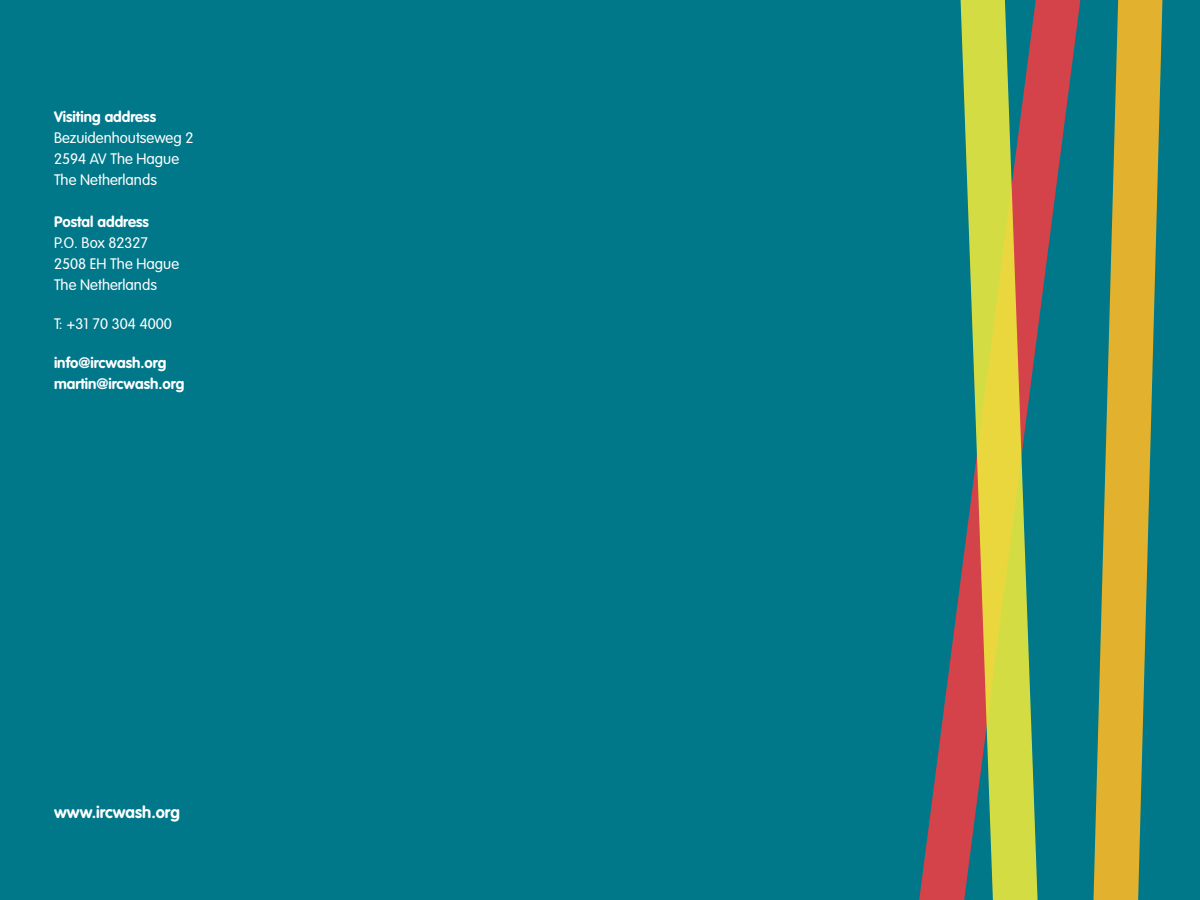
<style>
.page{position:relative;width:1200px;height:900px;background:#00788a}
.page>*{position:absolute;margin:0;border:0;box-sizing:border-box;transform-origin:0 0}
.t1{font:700 16.5px "VAG Rounded Std";color:#fff}
.t2{font:300 15px/21px "VAG Rounded Std";color:#fff}
.t3{font:700 15px/21px "VAG Rounded Std";color:#fff}
</style>
<div class="page">
<svg style="left:919px;top:0;width:161px;height:900px"></svg>
<svg style="left:954px;top:0;width:100px;height:900px"></svg>
<svg style="left:1080px;top:0;width:83px;height:900px;fill:#e2b12d"></svg>
<p class="t3" style="left:54px;top:107px;width:104px">Visiting address</p>
<p class="t2" style="left:54px;top:128px;width:141px">Bezuidenhoutseweg 2<br>2594 AV The Hague<br>The Netherlands</p>
<p class="t3" style="left:54px;top:212px;width:96px">Postal address</p>
<p class="t2" style="left:54px;top:233px;width:127px">P.O. Box 82327<br>2508 EH The Hague<br>The Netherlands</p>
<p class="t2" style="left:54px;top:314px;width:119px">T: +31 70 304 4000</p>
<p class="t3" style="left:54px;top:353px;width:132px">info@ircwash.org martin@ircwash.org</p>
<p class="t1" style="left:54px;top:803px;width:127px">www.ircwash.org</p>
</div>
